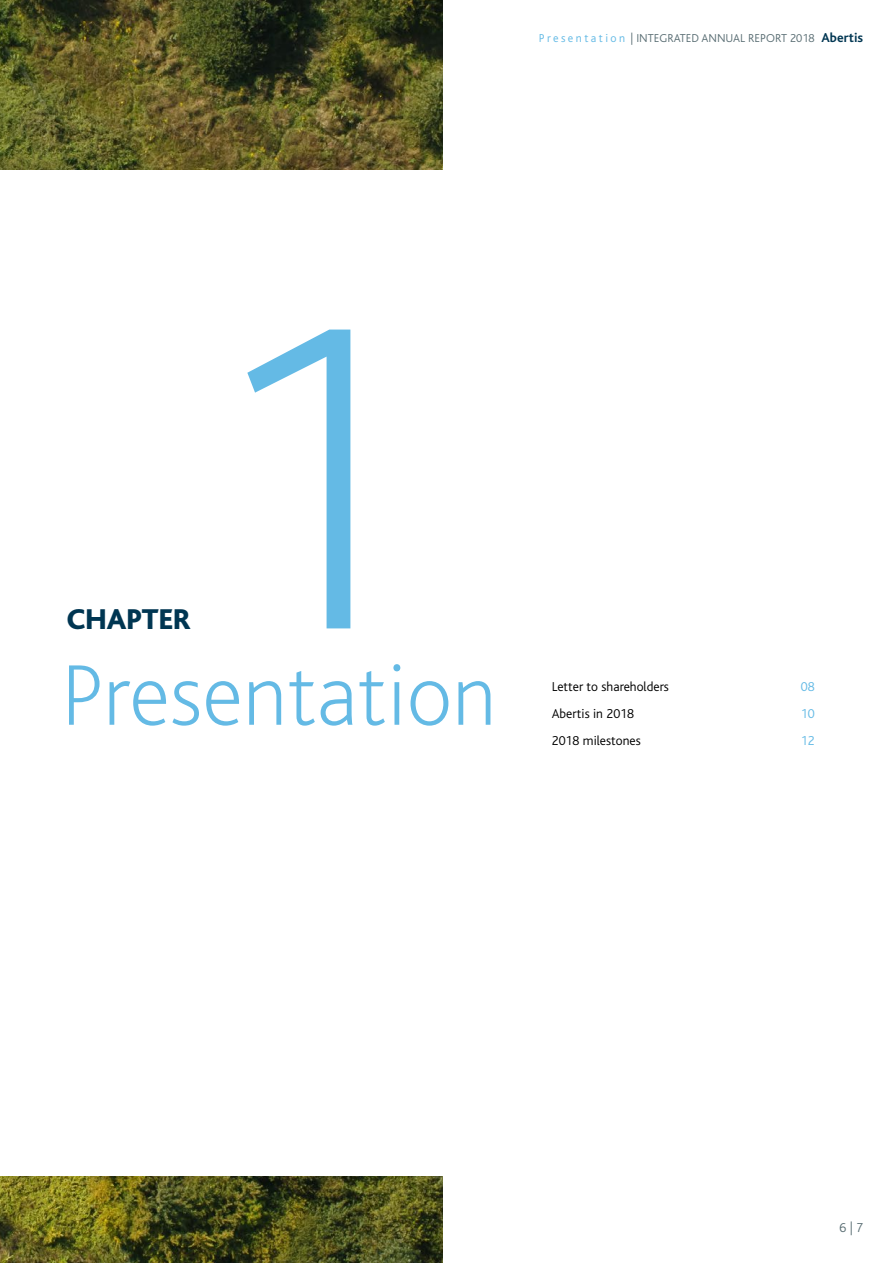
<style>
.page{position:relative;width:893px;height:1263px;background:#fff}
.page>*{position:absolute;margin:0;border:0;box-sizing:border-box;transform-origin:0 0}
.t1{font:200 450px "Bliss";color:#64bae5}
.t2{font:200 90px "Bliss";color:#64bae5}
.t3{font:800 30px "Bliss";color:#003652}
.t4{font:300 13.5px "Bliss";color:#000}
.t5{font:300 13.5px "Bliss";color:#64bae5}
.t6{font:300 13.5px "Bliss";color:#5a6e74}
.t7{font:300 12px "Bliss";color:#5a6e74}
.s1{color:#64bae5}
.s2{font-weight:700;font-size:13.5px;color:#003652}
</style>
<div class="page">
<img style="left:0;top:0;width:442px;height:1263px">
<div style="left:0;top:170px;width:550px;height:1006px;background:#fff"></div>
<p class="t7" style="left:539px;top:32px;width:326px"><span class="s1">P r e s e n t a t i o n</span> | INTEGRATED ANNUAL REPORT 2018 <span class="s2">Abertis</span></p>
<h1 class="t1" style="left:199px;top:249px;width:232px">1</h1>
<h3 class="t3" style="left:67px;top:604px;width:126px">CHAPTER</h3>
<h2 class="t2" style="left:61px;top:649px;width:437px">Presentation</h2>
<p class="t4" style="left:552px;top:680px;width:119px">Letter to shareholders</p>
<p class="t5" style="left:801px;top:680px;width:15px">08</p>
<p class="t4" style="left:552px;top:707px;width:84px">Abertis in 2018</p>
<p class="t5" style="left:801px;top:707px;width:15px">10</p>
<p class="t4" style="left:552px;top:734px;width:90px">2018 milestones</p>
<p class="t5" style="left:801px;top:734px;width:15px">12</p>
<p class="t6" style="left:839px;top:1221px;width:25px">6 | 7</p>
</div>
